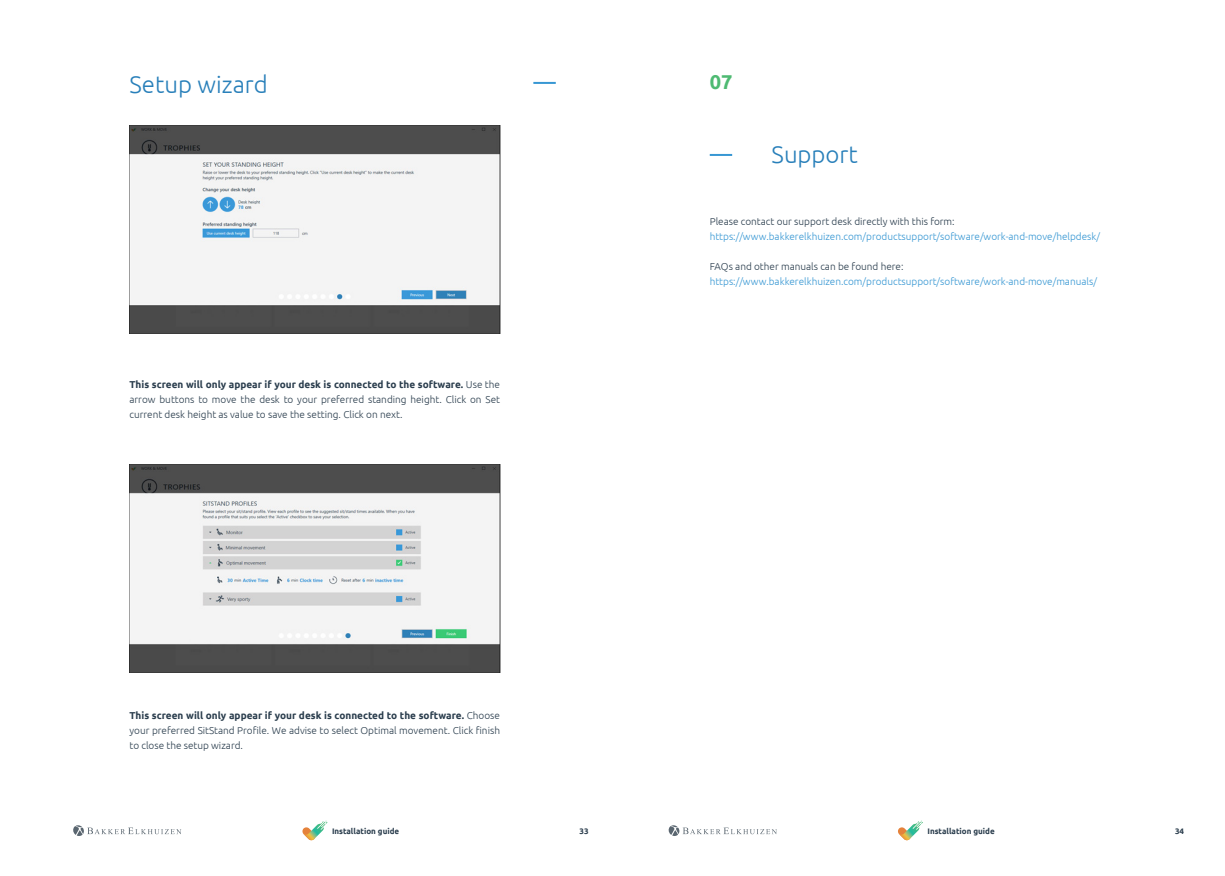
<style>
.page{position:relative;width:1225px;height:876px;background:#fff}
.page>*{position:absolute;margin:0;border:0;box-sizing:border-box;transform-origin:0 0}
.Title{font:300 24px "Ubuntu";color:#2980ba}
.Hoofdstuk_nummer{font:700 20px "Ubuntu";color:#4eba72}
.platte_tekst{font:300 10px/15px "Ubuntu";color:#2a3d4d;text-align:justify}
.platte_tekst-2{font:300 10px "Ubuntu";color:#3797d3}
.t1{font:700 8px "Ubuntu";color:#2a3d4d}
.s1{font-weight:700}
</style>
<div class="page">
<svg style="left:302px;top:821px;width:25px;height:20px"></svg>
<svg style="left:898px;top:821px;width:25px;height:20px"></svg>
<svg style="left:73px;top:825px;width:108px;height:11px"></svg>
<svg style="left:668px;top:825px;width:109px;height:11px"></svg>
<img style="left:129px;top:125px;width:371px;height:208px">
<img style="left:129px;top:465px;width:371px;height:208px">
<hr style="left:533px;top:82px;width:23px;height:2px;background:#3797d3">
<hr style="left:710px;top:154px;width:22px;height:2px;background:#3797d3">
<p class="Title" style="left:129px;top:70px;width:140px">Setup wizard</p>
<p class="platte_tekst" style="left:129px;top:377px;width:372px"><span class="s1">This screen will only appear if your desk is connected to the software.</span> Use the arrow buttons to move the desk to your preferred standing height. Click on Set current desk height as value to save the setting. Click on next.</p>
<p class="platte_tekst" style="left:129px;top:707px;width:372px"><span class="s1">This screen will only appear if your desk is connected to the software.</span> Choose your preferred SitStand Profile. We advise to select Optimal movement. Click finish to close the setup wizard.</p>
<p class="Hoofdstuk_nummer" style="left:710px;top:70px;width:24px">07</p>
<p class="Title" style="left:771px;top:140px;width:88px">Support</p>
<p class="platte_tekst" style="left:710px;top:214px;width:246px">Please contact our support desk directly with this form:</p>
<p class="platte_tekst-2" style="left:710px;top:231px;width:392px">https://www.bakkerelkhuizen.com/productsupport/software/work-and-move/helpdesk/</p>
<p class="platte_tekst" style="left:710px;top:259px;width:195px">FAQs and other manuals can be found here:</p>
<p class="platte_tekst-2" style="left:710px;top:276px;width:389px">https://www.bakkerelkhuizen.com/productsupport/software/work-and-move/manuals/</p>
<p class="t1" style="left:332px;top:826px;width:69px">Installation guide</p>
<p class="t1" style="left:579px;top:826px;width:11px">33</p>
<p class="t1" style="left:927px;top:826px;width:69px">Installation guide</p>
<p class="t1" style="left:1175px;top:826px;width:11px">34</p>
</div>
